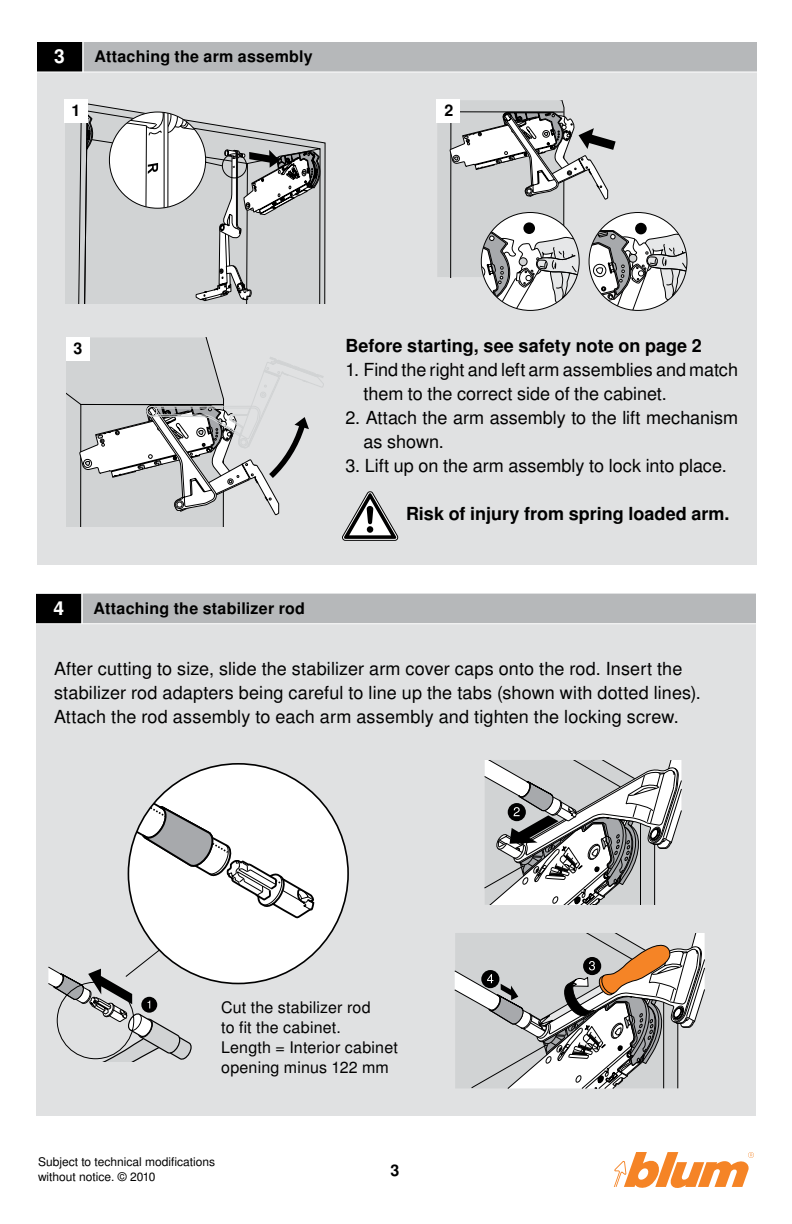
<style>
.page{position:relative;width:792px;height:1224px;background:#fff}
.page>*{position:absolute;margin:0;border:0;box-sizing:border-box;transform-origin:0 0}
.t1{font:700 19.2px "Nimbus Sans OT";color:#fff}
.t2{font:18px/24px "Nimbus Sans OT";letter-spacing:.005em;color:#000}
.t3{font:700 18px "Nimbus Sans OT";color:#000}
.t4{font:16px/20px "Nimbus Sans OT";letter-spacing:.01em;color:#000}
.t5{font:700 16px "Nimbus Sans OT";letter-spacing:.015em;color:#000}
.t6{font:12px/14.4px "Nimbus Sans OT";color:#000}
</style>
<div class="page">
<svg style="left:614px;top:1152px;width:140px;height:36px"></svg>
<div style="left:36px;top:594px;width:720px;height:522px;background:#e0e1e2"></div>
<div style="left:36px;top:594px;width:46px;height:30px;background:#000"></div>
<div style="left:82px;top:594px;width:674px;height:30px;background:#b6b8ba"></div>
<hr style="left:82px;top:591px;width:1px;height:33px;background:#fff">
<hr style="left:31px;top:623px;width:727px;height:1px;background:#fff">
<div style="left:37px;top:42px;width:720px;height:523px;background:#e0e1e2"></div>
<div style="left:37px;top:42px;width:46px;height:30px;background:#000"></div>
<div style="left:83px;top:42px;width:674px;height:30px;background:#b6b8ba"></div>
<hr style="left:83px;top:40px;width:1px;height:32px;background:#fff">
<hr style="left:32px;top:71px;width:727px;height:1px;background:#fff">
<svg style="left:437px;top:100px;width:250px;height:210px"></svg>
<div style="left:635px;top:223px;width:12px;height:11px;background:#000;border-radius:50%"></div>
<div style="left:436px;top:100px;width:24px;height:24px;background:#fff"></div>
<svg style="left:320px;top:141px;width:6px;height:163px"></svg>
<svg style="left:65px;top:103px;width:62px;height:201px"></svg>
<svg style="left:83px;top:110px;width:237px;height:194px"></svg>
<div style="left:64px;top:100px;width:24px;height:24px;background:#fff"></div>
<svg style="left:66px;top:338px;width:258px;height:189px"></svg>
<div style="left:66px;top:338px;width:24px;height:24px;background:#fff"></div>
<svg style="left:454px;top:933px;width:251px;height:156px"></svg>
<svg style="left:484px;top:760px;width:198px;height:145px"></svg>
<div style="left:128px;top:764px;width:220px;height:220px;background:#fff;border-radius:50%"></div>
<svg style="left:128px;top:788px;width:187px;height:132px"></svg>
<svg style="left:48px;top:949px;width:144px;height:113px"></svg>
<svg style="left:342px;top:492px;width:56px;height:49px"></svg>
<p class="t1" style="left:54px;top:45px;width:12px">3</p>
<p class="t5" style="left:95px;top:47px;width:220px">Attaching the arm assembly</p>
<p class="t5" style="left:71px;top:101px;width:10px">1</p>
<p class="t5" style="left:444px;top:101px;width:10px">2</p>
<p class="t5" style="left:73px;top:339px;width:10px">3</p>
<p class="t1" style="left:53px;top:597px;width:12px">4</p>
<p class="t5" style="left:94px;top:599px;width:213px">Attaching the stabilizer rod</p>
<p class="t3" style="left:346px;top:334px;width:358px">Before starting, see safety note on page 2</p>
<p class="t2" style="left:364px;top:358px;width:376px;text-indent:-18px">1. Find the right and left arm assemblies and match them to the correct side of the cabinet.</p>
<p class="t2" style="left:364px;top:406px;width:376px;text-indent:-18px">2. Attach the arm assembly to the lift mechanism as shown.</p>
<p class="t2" style="left:346px;top:454px;width:383px">3. Lift up on the arm assembly to lock into place.</p>
<p class="t3" style="left:406px;top:503px;width:325px">Risk of injury from spring loaded arm.</p>
<p class="t2" style="left:54px;top:657px;width:648px">After cutting to size, slide the stabilizer arm cover caps onto the rod. Insert the stabilizer rod adapters being careful to line up the tabs (shown with dotted lines).<br>Attach the rod assembly to each arm assembly and tighten the locking screw.</p>
<p class="t4" style="left:221px;top:998px;width:178px">Cut the stabilizer rod<br>to fit the cabinet.<br>Length = Interior cabinet opening minus 122 mm</p>
<p class="t6" style="left:38px;top:1155px;width:179px">Subject to technical modifications without notice. © 2010</p>
<p class="t5" style="left:391px;top:1161px;width:10px">3</p>
</div>
